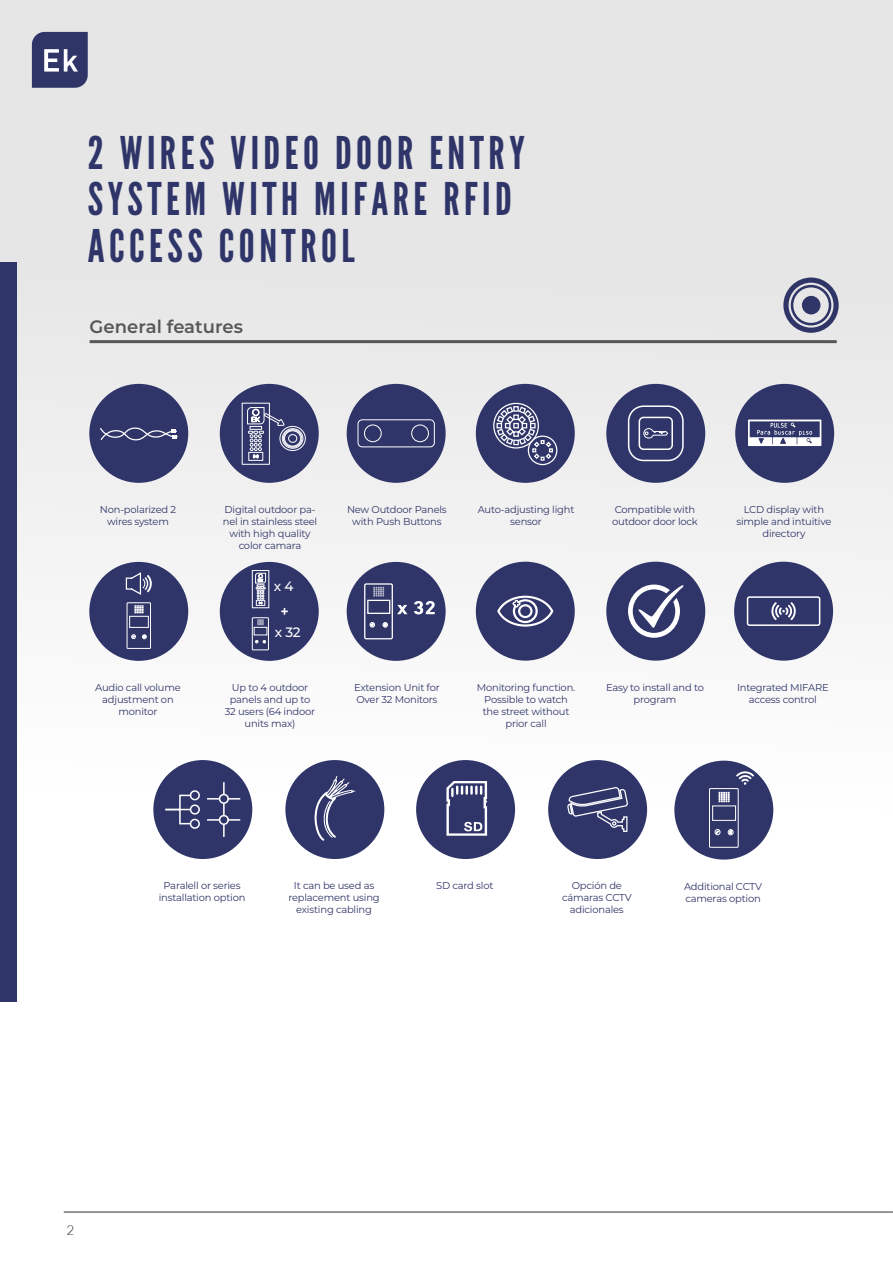
<style>
.page{position:relative;width:893px;height:1263px;background:#fff}
.page>*{position:absolute;margin:0;border:0;box-sizing:border-box;transform-origin:0 0}
.t1{font:45px/46.5px "League Gothic";letter-spacing:.1em;color:#2f3569}
.t2{font:600 18px "Montserrat";color:#575756}
.t3{font:500 13.65px "Montserrat";color:#fff}
.t4{font:300 13.5px "Lato";color:#312e29}
.t5{font:9.9px/12px "Montserrat";letter-spacing:-.02em;color:#303568;text-align:center}
</style>
<div class="page">
<div style="left:0;top:0;width:893px;height:880px;background:linear-gradient(to bottom,#e0e0e0,#fefefe)"></div>
<svg style="left:32px;top:32px;width:56px;height:56px;background:#4c507c"></svg>
<hr style="left:64px;top:1212px;width:829px;height:1px;background:#312e29">
<div style="left:0;top:262px;width:17px;height:739px;background:#2f3569"></div>
<hr style="left:90px;top:340px;width:747px;height:3px;background:#575756">
<div style="left:89px;top:384px;width:99px;height:99px;background:#2f3569;border-radius:50%"></div>
<div style="left:89px;top:562px;width:99px;height:99px;background:#2f3569;border-radius:50%"></div>
<div style="left:476px;top:384px;width:99px;height:99px;background:#2f3569;border-radius:50%"></div>
<div style="left:476px;top:562px;width:99px;height:99px;background:#2f3569;border-radius:50%"></div>
<div style="left:220px;top:384px;width:99px;height:99px;background:#2f3569;border-radius:50%"></div>
<div style="left:347px;top:384px;width:99px;height:99px;background:#2f3569;border-radius:50%"></div>
<div style="left:220px;top:562px;width:99px;height:99px;background:#2f3569;border-radius:50%"></div>
<div style="left:347px;top:562px;width:99px;height:99px;background:#2f3569;border-radius:50%"></div>
<div style="left:606px;top:384px;width:99px;height:99px;background:#2f3569;border-radius:50%"></div>
<div style="left:606px;top:562px;width:99px;height:99px;background:#2f3569;border-radius:50%"></div>
<div style="left:735px;top:384px;width:99px;height:99px;background:#2f3569;border-radius:50%"></div>
<div style="left:734px;top:562px;width:99px;height:99px;background:#2f3569;border-radius:50%"></div>
<div style="left:153px;top:760px;width:99px;height:99px;background:#2f3569;border-radius:50%"></div>
<div style="left:416px;top:760px;width:99px;height:99px;background:#2f3569;border-radius:50%"></div>
<div style="left:285px;top:760px;width:99px;height:99px;background:#2f3569;border-radius:50%"></div>
<div style="left:548px;top:760px;width:99px;height:99px;background:#2f3569;border-radius:50%"></div>
<div style="left:674px;top:761px;width:99px;height:98px;background:#2f3569;border-radius:50%"></div>
<div style="left:242px;top:403px;width:28px;height:62px;border:1px solid #fff"></div>
<svg style="left:493px;top:402px;width:65px;height:64px"></svg>
<svg style="left:125px;top:572px;width:27px;height:23px"></svg>
<div style="left:252px;top:570px;width:17px;height:38px;border:1px solid #fff"></div>
<svg style="left:255px;top:572px;width:11px;height:37px"></svg>
<svg style="left:281px;top:608px;width:7px;height:7px"></svg>
<svg style="left:252px;top:618px;width:16px;height:32px"></svg>
<div style="left:252px;top:617px;width:17px;height:33px;border:1px solid #fff"></div>
<div style="left:254px;top:627px;width:13px;height:8px;background:#303568;border:1px solid #fff"></div>
<svg style="left:257px;top:619px;width:7px;height:6px"></svg>
<svg style="left:255px;top:640px;width:11px;height:4px"></svg>
<div style="left:364px;top:583px;width:29px;height:56px;border:1px solid #fff"></div>
<div style="left:367px;top:600px;width:23px;height:14px;background:#303568;border:1px solid #fff"></div>
<svg style="left:373px;top:586px;width:12px;height:11px"></svg>
<svg style="left:370px;top:622px;width:5px;height:6px"></svg>
<svg style="left:382px;top:622px;width:6px;height:6px"></svg>
<svg style="left:247px;top:407px;width:59px;height:57px"></svg>
<svg style="left:748px;top:419px;width:73px;height:27px"></svg>
<div style="left:127px;top:602px;width:24px;height:47px;border:1px solid #fff"></div>
<div style="left:129px;top:616px;width:20px;height:12px;background:#303568;border:1px solid #fff"></div>
<svg style="left:134px;top:605px;width:10px;height:9px"></svg>
<svg style="left:131px;top:634px;width:5px;height:6px"></svg>
<svg style="left:142px;top:634px;width:5px;height:5px"></svg>
<svg style="left:100px;top:427px;width:78px;height:14px"></svg>
<svg style="left:643px;top:428px;width:25px;height:11px"></svg>
<div style="left:628px;top:405px;width:56px;height:56px;border:2px solid #fff;border-radius:15px"></div>
<div style="left:639px;top:417px;width:34px;height:33px;border:2px solid #fff;border-radius:4px"></div>
<div style="left:747px;top:596px;width:73px;height:30px;border:2px solid #fff;border-radius:2px"></div>
<svg style="left:771px;top:602px;width:25px;height:18px"></svg>
<svg style="left:736px;top:771px;width:18px;height:14px"></svg>
<svg style="left:497px;top:596px;width:56px;height:31px"></svg>
<svg style="left:397px;top:601px;width:38px;height:13px"></svg>
<svg style="left:628px;top:584px;width:56px;height:54px"></svg>
<svg style="left:165px;top:794px;width:28px;height:31px"></svg>
<div style="left:190px;top:790px;width:10px;height:10px;border:2px solid #fff;border-radius:50%"></div>
<div style="left:190px;top:804px;width:10px;height:11px;border:2px solid #fff;border-radius:50%"></div>
<div style="left:190px;top:819px;width:10px;height:10px;border:2px solid #fff;border-radius:50%"></div>
<svg style="left:207px;top:782px;width:33px;height:55px"></svg>
<svg style="left:314px;top:776px;width:41px;height:65px"></svg>
<svg style="left:446px;top:781px;width:41px;height:55px"></svg>
<svg style="left:567px;top:787px;width:61px;height:45px"></svg>
<div style="left:709px;top:788px;width:30px;height:60px;border:1px solid #fff"></div>
<div style="left:712px;top:805px;width:24px;height:16px;background:#303568;border:1px solid #fff"></div>
<svg style="left:718px;top:792px;width:12px;height:10px"></svg>
<svg style="left:715px;top:829px;width:5px;height:6px"></svg>
<svg style="left:728px;top:829px;width:6px;height:6px"></svg>
<div style="left:358px;top:419px;width:77px;height:28px;border:1px solid #fff;border-radius:4px"></div>
<div style="left:364px;top:425px;width:18px;height:17px;border:1px solid #fff;border-radius:50%"></div>
<div style="left:411px;top:425px;width:18px;height:17px;border:1px solid #fff;border-radius:50%"></div>
<svg style="left:783px;top:277px;width:56px;height:56px;background:#9597ae"></svg>
<h1 class="t1" style="left:88px;top:130px;width:438px">2 WIRES VIDEO DOOR ENTRY<br>SYSTEM WITH MIFARE RFID<br>ACCESS CONTROL</h1>
<h2 class="t2" style="left:90px;top:313px;width:155px">General features</h2>
<p class="t5" style="left:100px;top:503px;width:78px">Non-polarized 2 wires system</p>
<p class="t5" style="left:95px;top:681px;width:87px">Audio call volume adjustment on monitor</p>
<p class="t5" style="left:223px;top:503px;width:96px">Digital outdoor pa&shy;nel in stainless steel with high quality color camara</p>
<p class="t5" style="left:347px;top:503px;width:101px">New Outdoor Panels with Push Buttons</p>
<h3 class="t3" style="left:274px;top:577px;width:21px">x 4</h3>
<h3 class="t3" style="left:275px;top:622px;width:27px">x 32</h3>
<p class="t5" style="left:225px;top:681px;width:92px">Up to 4 outdoor panels and up to<br>32 users (64 indoor units max)</p>
<p class="t5" style="left:354px;top:681px;width:87px;text-align:left">Extension Unit for<br>Over 32 Monitors</p>
<p class="t5" style="left:478px;top:503px;width:98px">Auto-adjusting light sensor</p>
<p class="t5" style="left:477px;top:681px;width:100px">Monitoring function.<br>Possible to watch the street without prior call</p>
<p class="t5" style="left:612px;top:503px;width:87px;text-align:left">Compatible with outdoor door lock</p>
<p class="t5" style="left:606px;top:681px;width:99px">Easy to install and to program</p>
<p class="t5" style="left:736px;top:503px;width:97px">LCD display with simple and intuitive directory</p>
<p class="t5" style="left:737px;top:681px;width:93px">Integrated MIFARE access control</p>
<p class="t5" style="left:159px;top:879px;width:88px">Paralell or series installation option</p>
<p class="t5" style="left:294px;top:879px;width:82px">It can be used as</p>
<p class="t5" style="left:436px;top:879px;width:59px">SD card slot</p>
<p class="t5" style="left:288px;top:891px;width:93px">replacement using existing cabling</p>
<p class="t5" style="left:562px;top:879px;width:71px">Opción de cámaras CCTV adicionales</p>
<p class="t5" style="left:684px;top:880px;width:79px;text-align:left">Additional CCTV cameras option</p>
<h3 class="t4" style="left:66px;top:1222px;width:9px">2</h3>
</div>
